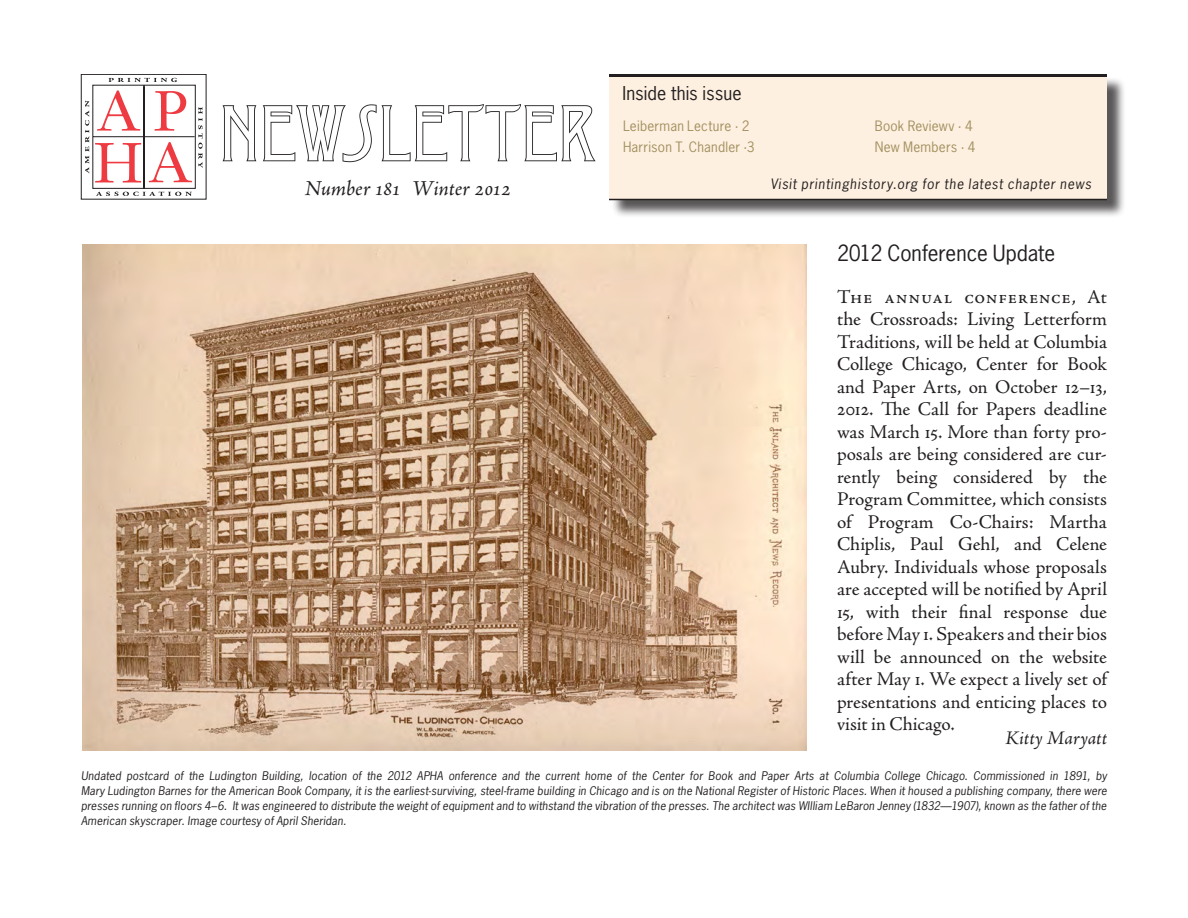
<style>
.page{position:relative;width:1188px;height:918px;background:#fff}
.page>*{position:absolute;margin:0;border:0;box-sizing:border-box;transform-origin:0 0}
.t1{font:76.5px "Desdemona";letter-spacing:-.02em;color:#231f20}
.t2{font:italic 21.6px "Adobe Jenson Pro";color:#231f20}
.t3{font:21px "News Gothic Std";letter-spacing:-.005em;color:#231f20}
.t4{font:19.5px/22.5px "Adobe Jenson Pro";color:#231f20;text-align:justify}
.t5{font:italic 19.5px "Adobe Jenson Pro";color:#231f20}
.t6{font:18px "News Gothic Std";letter-spacing:.005em;color:#231f20}
.t7{font:13.5px/21px "News Gothic Std";letter-spacing:.015em;color:#a29161}
.t8{font:italic 13.5px "News Gothic Std";letter-spacing:.06em;color:#231f20}
.t9{font:italic 11.25px/15px "News Gothic Std";letter-spacing:.015em;color:#231f20;text-align:justify}
</style>
<div class="page">
<svg style="left:81px;top:74px;width:125px;height:126px"></svg>
<div style="left:611px;top:76px;width:515px;height:142px;background:#231f20;opacity:.75"></div>
<div style="left:609px;top:76px;width:498px;height:124px;background:#fef0e0"></div>
<hr style="left:609px;top:74px;width:498px;height:3px;background:#231f20">
<hr style="left:609px;top:199px;width:498px;height:1px;background:#231f20">
<img style="left:82px;top:244px;width:725px;height:507px">
<h1 class="t1" style="left:218px;top:89px;width:379px">NEWSLETTER</h1>
<h3 class="t6" style="left:622px;top:81px;width:121px">Inside this issue</h3>
<p class="t7" style="left:623px;top:116px;width:133px">Leiberman Lecture · 2<br>Harrison T. Chandler ·3</p>
<p class="t7" style="left:875px;top:116px;width:102px">Book Reviewv · 4<br>New Members · 4</p>
<h2 class="t2" style="left:305px;top:176px;width:207px">Number 181 Winter 2012</h2>
<p class="t8" style="left:770px;top:175px;width:322px">Visit printinghistory.org for the latest chapter news</p>
<h3 class="t3" style="left:837px;top:239px;width:220px">2012 Conference Update</h3>
<p class="t4" style="left:837px;top:286px;width:272px">The Annual Conference, At the Crossroads: Living Letterform Traditions, will be held at Columbia College Chicago, Center for Book and Paper Arts, on October 12–13, 2012. The Call for Papers deadline was March 15. More than forty pro&shy;posals are being considered are cur&shy;rently being considered by the Program Committee, which consists of Program Co-Chairs: Martha Chiplis, Paul Gehl, and Celene Aubry. Individuals whose proposals are accepted will be notified by April 15, with their final response due before May 1. Speakers and their bios will be announced on the website after May 1. We expect a lively set of presentations and enticing places to visit in Chicago.</p>
<h3 class="t5" style="left:1005px;top:727px;width:103px">Kitty Maryatt</h3>
<p class="t9" style="left:81px;top:768px;width:1027px">Undated postcard of the Ludington Building, location of the 2012 APHA onference and the current home of the Center for Book and Paper Arts at Columbia College Chicago. Commissioned in 1891, by Mary Ludington Barnes for the American Book Company, it is the earliest-surviving, steel-frame building in Chicago and is on the National Register of Historic Places. When it housed a publishing company, there were presses running on floors 4–6. It was engineered to distribute the weight of equipment and to withstand the vibration of the presses. The architect was WIlliam LeBaron Jenney (1832—1907), known as the father of the American skyscraper. Image courtesy of April Sheridan.</p>
</div>
